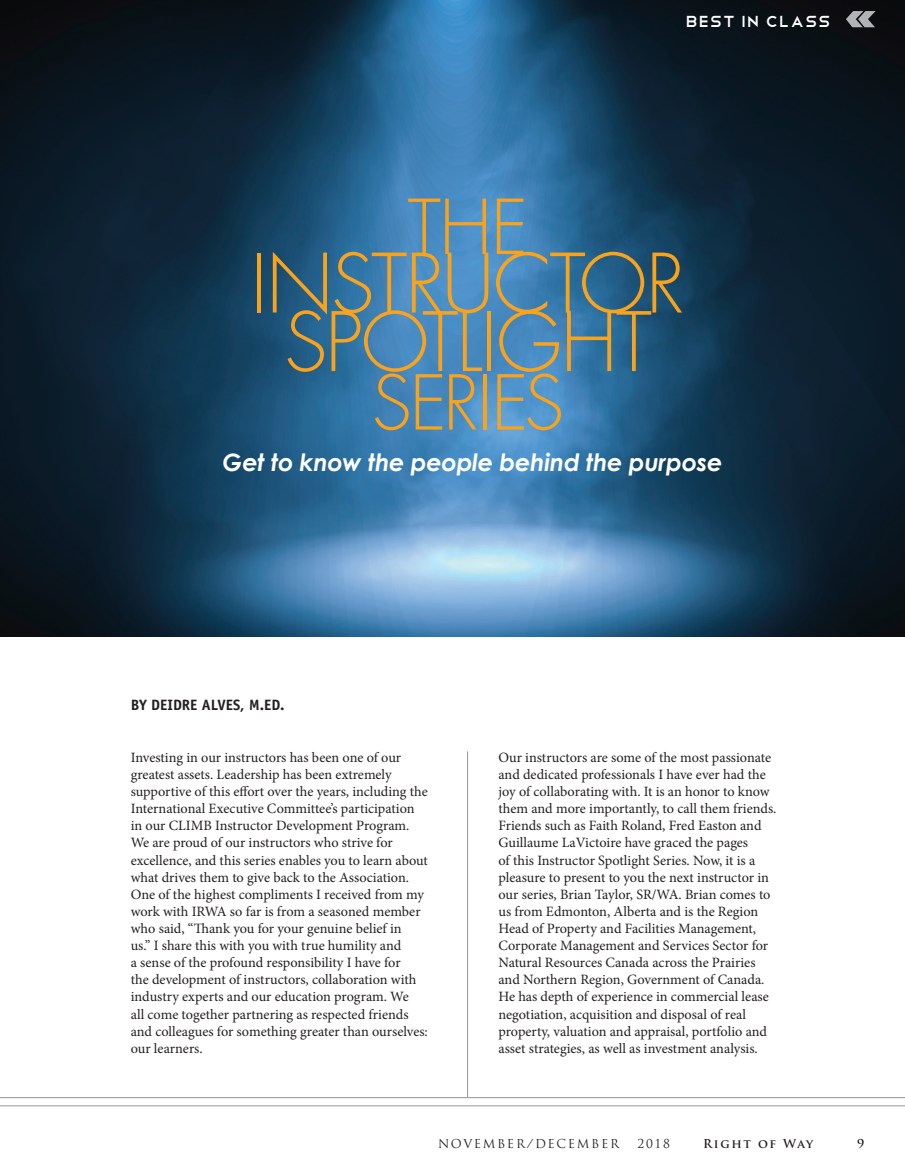
<style>
.page{position:relative;width:905px;height:1175px;background:#fff}
.page>*{position:absolute;margin:0;border:0;box-sizing:border-box;transform-origin:0 0}
.t1{font:300 79.5px/58.5px "Futura";letter-spacing:-.02em;color:#f9a21c;text-align:center}
.t2{font:300 73.5px "Futura";letter-spacing:-.025em;color:#f9a21c}
.t3{font:italic 700 24px "Century Gothic";letter-spacing:-.01em;color:#fff}
.t4{font:21px "Telegrafico";letter-spacing:.025em;color:#fff}
.t5{font:700 15px "Officina Sans Std";color:#231f20}
.BodyCopy{font:14.25px/17.1px "Minion Pro";letter-spacing:-.005em;color:#231f20}
.t6{font:12px "Trajan Pro";letter-spacing:.14em;color:#231f20}
.t7{font:700 12px "Trajan Pro";letter-spacing:.13em;color:#231f20}
</style>
<div class="page">
<hr style="left:0;top:1105px;width:904px;height:1px;background:#939598">
<hr style="left:0;top:1097px;width:904px;height:1px;background:#939598">
<img style="left:0;top:0;width:904px;height:636px">
<hr style="left:467px;top:751px;width:1px;height:346px;background:#939598">
<svg style="left:845px;top:11px;width:30px;height:16px"></svg>
<p class="t4" style="left:685px;top:8px;width:147px">best in class</p>
<p class="t2" style="left:407px;top:183px;width:122px">THE</p>
<p class="t1" style="left:251px;top:257px;width:435px">INSTRUCTOR<br>SPOTLIGHT</p>
<p class="t2" style="left:372px;top:358px;width:194px">SERIES</p>
<p class="t3" style="left:222px;top:447px;width:501px">Get to know the people behind the purpose</p>
<p class="t5" style="left:131px;top:696px;width:155px">BY DEIDRE ALVES, M.ED.</p>
<p class="BodyCopy" style="left:131px;top:749px;width:298px">Investing in our instructors has been one of our greatest assets. Leadership has been extremely supportive of this effort over the years, including the International Executive Committee’s participation in our CLIMB Instructor Development Program.<br>We are proud of our instructors who strive for excellence, and this series enables you to learn about what drives them to give back to the Association.<br>One of the highest compliments I received from my work with IRWA so far is from a seasoned member who said, “Thank you for your genuine belief in<br>us.” I share this with you with true humility and<br>a sense of the profound responsibility I have for<br>the development of instructors, collaboration with industry experts and our education program. We<br>all come together partnering as respected friends and colleagues for something greater than ourselves: our learners.</p>
<p class="BodyCopy" style="left:498px;top:749px;width:279px">Our instructors are some of the most passionate and dedicated professionals I have ever had the joy of collaborating with. It is an honor to know them and more importantly, to call them friends.<br>Friends such as Faith Roland, Fred Easton and Guillaume LaVictoire have graced the pages<br>of this Instructor Spotlight Series. Now, it is a pleasure to present to you the next instructor in our series, Brian Taylor, SR/WA. Brian comes to us from Edmonton, Alberta and is the Region Head of Property and Facilities Management, Corporate Management and Services Sector for Natural Resources Canada across the Prairies and Northern Region, Government of Canada.<br>He has depth of experience in commercial lease negotiation, acquisition and disposal of real property, valuation and appraisal, portfolio and asset strategies, as well as investment analysis.</p>
<p class="t6" style="left:438px;top:1136px;width:182px">NOVEMBER/DECEMBER</p>
<p class="t6" style="left:637px;top:1136px;width:34px">2018</p>
<p class="t7" style="left:703px;top:1136px;width:112px">Right of Way</p>
<p class="t7" style="left:857px;top:1136px;width:9px">9</p>
</div>
